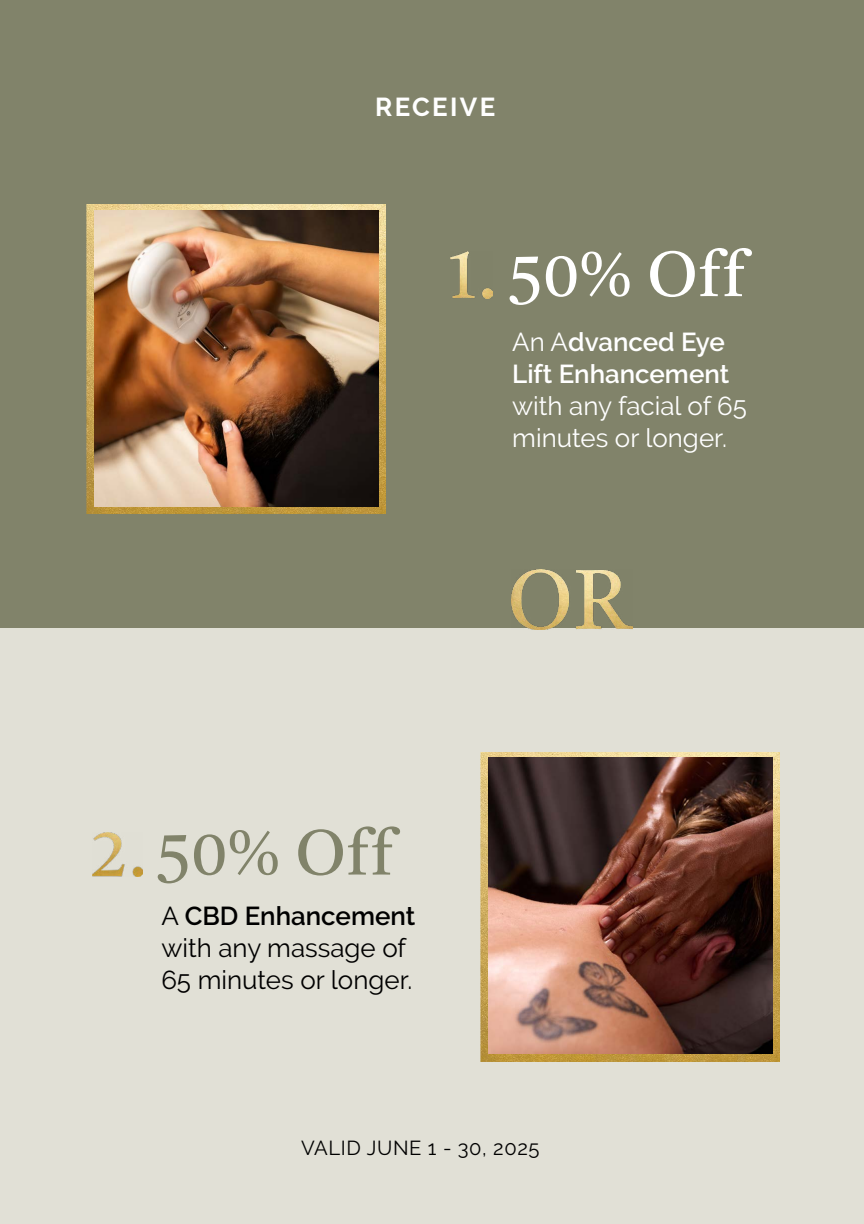
<style>
.page{position:relative;width:864px;height:1224px;background:#fff}
.page>*{position:absolute;margin:0;border:0;box-sizing:border-box;transform-origin:0 0}
.t1{font:63.8px "Tiro Bangla";color:#fff}
.t2{font:63.8px "Tiro Bangla";color:#81836a}
.t3{font:25.9px/31.9px "Raleway";color:#000}
.t4{font:25.9px/31.9px "Raleway";color:#fff}
.t5{font:600 25.9px/31.9px "Raleway";color:#fff}
.t6{font:700 25.9px "Raleway";letter-spacing:.09em;color:#fff}
.t7{font:20.2px "Raleway";letter-spacing:.03em;color:#000}
.s1{font-weight:400}
.s2{font-weight:600}
</style>
<div class="page">
<div style="left:0;top:627px;width:864px;height:597px;background:#e1e0d6"></div>
<div style="left:0;top:0;width:864px;height:628px;background:#81836a"></div>
<img style="left:511px;top:570px;width:122px;height:59px">
<img style="left:87px;top:204px;width:299px;height:310px">
<img style="left:94px;top:211px;width:284px;height:296px">
<img style="left:481px;top:752px;width:299px;height:310px">
<img style="left:488px;top:758px;width:284px;height:296px">
<img style="left:93px;top:832px;width:50px;height:44px">
<img style="left:450px;top:252px;width:42px;height:47px">
<p class="t6" style="left:375px;top:92px;width:122px">RECEIVE</p>
<h1 class="t1" style="left:508px;top:227px;width:246px">50% Of f</h1>
<p class="t5" style="left:512px;top:326px;width:219px"><span class="s1">An A</span>dvanced Eye<br>Lift Enhancement</p>
<p class="t4" style="left:512px;top:390px;width:236px">with any facial of 65 minutes or longer.</p>
<h1 class="t2" style="left:156px;top:805px;width:238px">50% Of f</h1>
<p class="t3" style="left:161px;top:900px;width:255px">A <span class="s2">CBD Enhancement </span>with any massage of<br>65 minutes or longer.</p>
<p class="t7" style="left:301px;top:1137px;width:240px">VALID JUNE 1 - 30, 2025</p>
</div>
